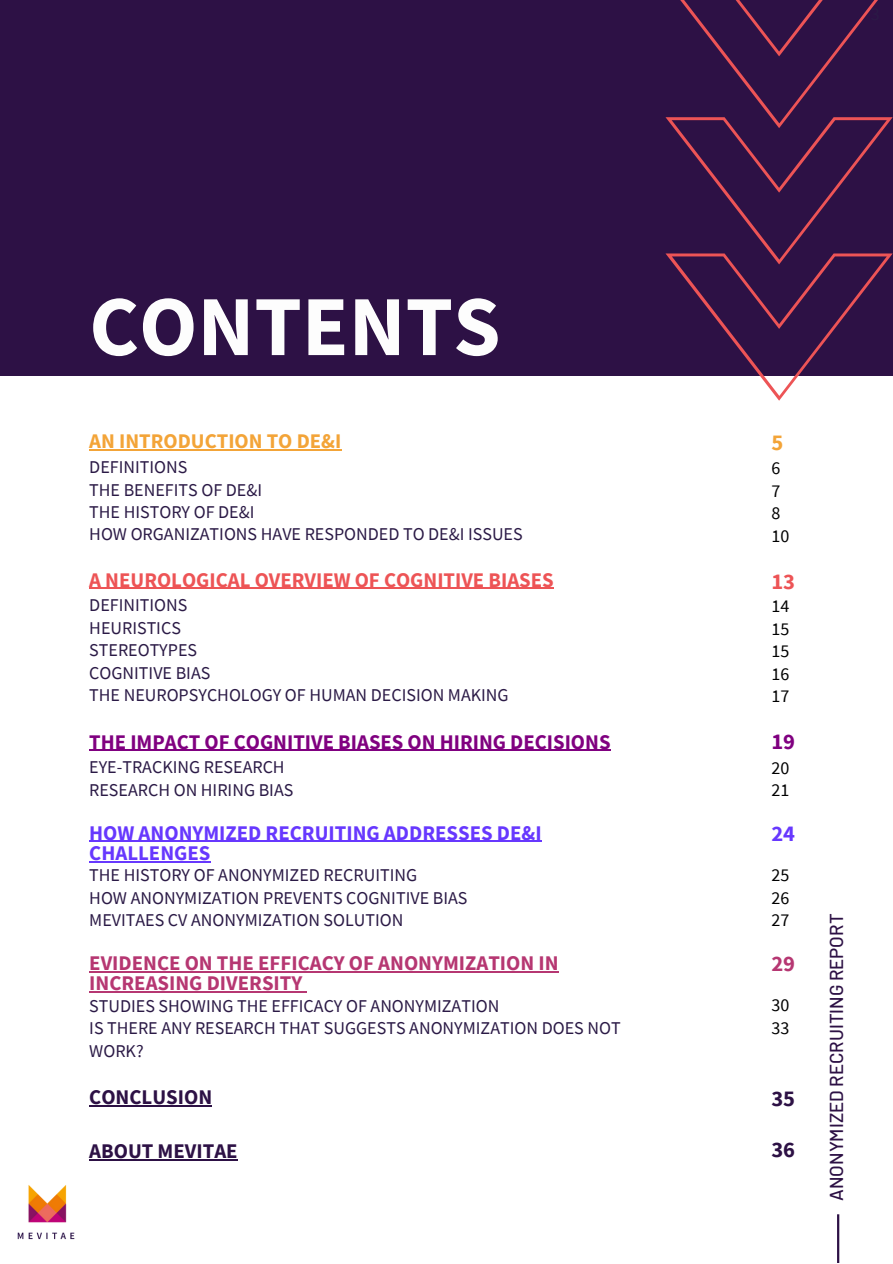
<style>
.page{position:relative;width:893px;height:1264px;background:#fff}
.page>*{position:absolute;margin:0;border:0;box-sizing:border-box;transform-origin:0 0}
.t1{font:700 85.5px "Source Sans Pro";color:#fdfdfd}
.t2{font:700 22.5px "Source Sans Pro";color:#2d1145}
.t3{font:700 22.5px "Source Sans Pro";color:#800080}
.t4{font:700 22.5px "Source Sans Pro";color:#b63772}
.t5{font:700 22.5px "Source Sans Pro";color:#ed5456}
.t6{font:700 22.5px "Source Sans Pro";color:#6738fe}
.t7{font:700 22.5px "Source Sans Pro";color:#f3a438}
.t8{font:700 20.85px/20.2px "Source Sans Pro";color:#b63772}
.t9{font:700 20.85px/20.2px "Source Sans Pro";color:#6738fe}
.t10{font:700 20.85px "Source Sans Pro";color:#2d1145}
.t11{font:700 20.7px "Source Sans Pro";color:#800080}
.t12{font:700 20.7px "Source Sans Pro";color:#ed5456}
.t13{font:700 20.7px "Source Sans Pro";color:#f3a438}
.t14{font:500 18.75px "Barlow";color:#2d1145}
.t15{font:18px/22.5px "Source Sans Pro";color:#2b1a46}
.t16{font:18px "Source Sans Pro";color:#000}
</style>
<div class="page">
<hr style="left:837px;top:1214px;width:2px;height:48px;background:#2d1145">
<div style="left:0;top:0;width:892px;height:376px;background:#2d1145"></div>
<svg style="left:665px;top:0;width:227px;height:401px"></svg>
<hr style="left:89px;top:449px;width:252px;height:1px;background:#f3a438">
<hr style="left:89px;top:587px;width:464px;height:2px;background:#ed5456">
<hr style="left:89px;top:749px;width:521px;height:1px;background:#800080">
<hr style="left:89px;top:840px;width:452px;height:1px;background:#6738fe">
<hr style="left:89px;top:861px;width:121px;height:1px;background:#6738fe">
<hr style="left:89px;top:971px;width:469px;height:1px;background:#b63772">
<hr style="left:89px;top:991px;width:213px;height:1px;background:#b63772">
<hr style="left:89px;top:1105px;width:123px;height:1px;background:#2d1145">
<hr style="left:89px;top:1158px;width:149px;height:2px;background:#2d1145">
<img style="left:17px;top:1185px;width:58px;height:55px">
<p class="t1" style="left:89px;top:271px;width:413px">CONTENTS</p>
<p class="t13" style="left:89px;top:428px;width:253px">AN INTRODUCTION TO DE&amp;I</p>
<p class="t15" style="left:89px;top:455px;width:100px">DEFINITIONS</p>
<p class="t15" style="left:89px;top:478px;width:174px">THE BENEFITS OF DE&amp;I</p>
<p class="t15" style="left:89px;top:500px;width:167px">THE HISTORY OF DE&amp;I</p>
<p class="t15" style="left:89px;top:523px;width:435px">HOW ORGANIZATIONS HAVE RESPONDED TO DE&amp;I ISSUES</p>
<p class="t12" style="left:89px;top:566px;width:466px">A NEUROLOGICAL OVERVIEW OF COGNITIVE BIASES</p>
<p class="t15" style="left:89px;top:593px;width:100px">DEFINITIONS</p>
<p class="t15" style="left:89px;top:616px;width:93px">HEURISTICS</p>
<p class="t15" style="left:89px;top:638px;width:109px">STEREOTYPES</p>
<p class="t15" style="left:89px;top:661px;width:123px">COGNITIVE BIAS</p>
<p class="t15" style="left:89px;top:683px;width:421px">THE NEUROPSYCHOLOGY OF HUMAN DECISION MAKING</p>
<p class="t11" style="left:89px;top:728px;width:522px">THE IMPACT OF COGNITIVE BIASES ON HIRING DECISIONS</p>
<p class="t15" style="left:89px;top:778px;width:206px">RESEARCH ON HIRING BIAS</p>
<p class="t9" style="left:89px;top:822px;width:454px">HOW ANONYMIZED RECRUITING ADDRESSES DE&amp;I<br>CHALLENGES</p>
<p class="t15" style="left:89px;top:863px;width:329px">THE HISTORY OF ANONYMIZED RECRUITING</p>
<p class="t15" style="left:89px;top:886px;width:379px">HOW ANONYMIZATION PREVENTS COGNITIVE BIAS</p>
<p class="t15" style="left:89px;top:908px;width:315px">MEVITAES CV ANONYMIZATION SOLUTION</p>
<p class="t8" style="left:89px;top:952px;width:471px">EVIDENCE ON THE EFFICACY OF ANONYMIZATION IN<br>INCREASING DIVERSITY</p>
<p class="t15" style="left:89px;top:994px;width:411px">STUDIES SHOWING THE EFFICACY OF ANONYMIZATION</p>
<p class="t15" style="left:89px;top:1016px;width:533px">IS THERE ANY RESEARCH THAT SUGGESTS ANONYMIZATION DOES NOT<br>WORK?</p>
<p class="t10" style="left:89px;top:1083px;width:124px">CONCLUSION</p>
<p class="t10" style="left:89px;top:1137px;width:150px">ABOUT MEVITAE</p>
<p class="t15" style="left:89px;top:755px;width:197px">EYE-TRACKING RESEARCH</p>
<p class="t7" style="left:771px;top:428px;width:13px">5</p>
<p class="t16" style="left:771px;top:456px;width:10px">6</p>
<p class="t16" style="left:771px;top:479px;width:10px">7</p>
<p class="t16" style="left:771px;top:501px;width:10px">8</p>
<p class="t16" style="left:771px;top:524px;width:19px">10</p>
<p class="t5" style="left:771px;top:566px;width:25px">13</p>
<p class="t16" style="left:771px;top:594px;width:19px">14</p>
<p class="t16" style="left:771px;top:617px;width:19px">15</p>
<p class="t16" style="left:771px;top:639px;width:19px">15</p>
<p class="t16" style="left:771px;top:662px;width:19px">16</p>
<p class="t16" style="left:771px;top:684px;width:19px">17</p>
<p class="t3" style="left:771px;top:727px;width:25px">19</p>
<p class="t16" style="left:771px;top:756px;width:19px">20</p>
<p class="t16" style="left:771px;top:778px;width:19px">21</p>
<p class="t6" style="left:771px;top:819px;width:25px">24</p>
<p class="t16" style="left:771px;top:862px;width:19px">25</p>
<p class="t16" style="left:771px;top:886px;width:19px">26</p>
<p class="t16" style="left:771px;top:908px;width:19px">27</p>
<p class="t4" style="left:771px;top:949px;width:25px">29</p>
<p class="t16" style="left:771px;top:993px;width:19px">30</p>
<p class="t16" style="left:771px;top:1016px;width:19px">33</p>
<p class="t2" style="left:771px;top:1083px;width:25px">35</p>
<p class="t2" style="left:771px;top:1134px;width:25px">36</p>
<p class="t14" style="left:824px;top:1200px;width:289px;rotate:-90deg">ANONYMIZED RECRUITING REPORT</p>
</div>
